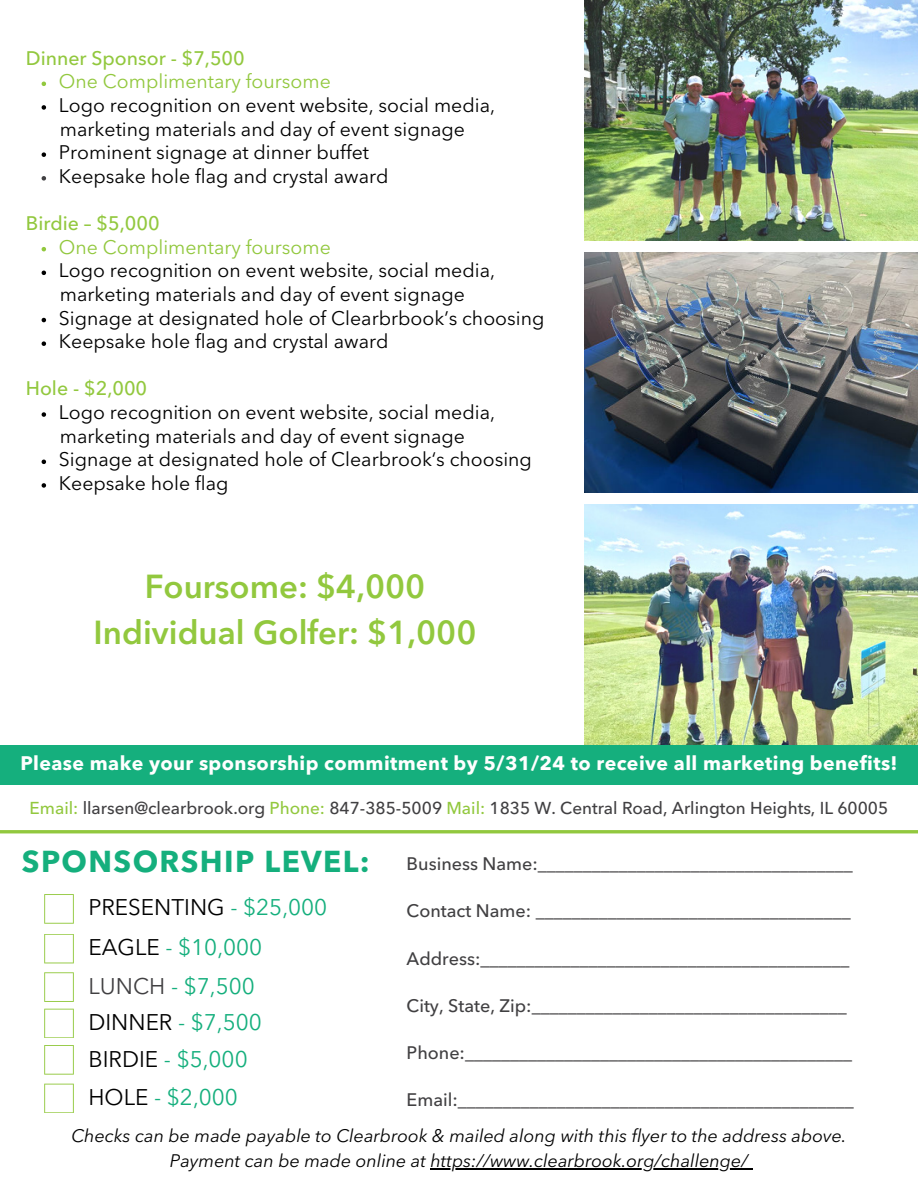
<style>
.page{position:relative;width:918px;height:1188px;background:#fff}
.page>*{position:absolute;margin:0;border:0;box-sizing:border-box;transform-origin:0 0}
.t1{font:600 33px/46.2px "Avenir Next LT Pro";color:#92c83e;text-align:center}
.t2{font:700 30px "Avenir Next LT Pro";letter-spacing:.045em;color:#15af7d}
.t3{font:22.5px/39.8px "Avenir Next LT Pro";color:#15af7d}
.t4{font:19.5px/23.7px "Avenir Next LT Pro";color:#000}
.t5{font:700 19.5px "Avenir Next LT Pro";letter-spacing:.02em;color:#fff}
.t6{font:19.5px "Avenir Next LT Pro";color:#92c83e}
.t7{font:500 19.5px "Avenir Next LT Pro";color:#92c83e}
.t8{font:500 18px "Avenir Next LT Pro";color:#414042}
.t9{font:italic 18px/24.8px "Avenir Next LT Pro";color:#000;text-align:center}
.t10{font:500 17.1px "Avenir Next LT Pro";color:#414042}
.s1{color:#92c83e}
.s2{color:#000}
.s3{color:#414042}
</style>
<div class="page">
<img style="left:584px;top:0;width:334px;height:241px">
<img style="left:584px;top:252px;width:334px;height:241px">
<img style="left:584px;top:504px;width:334px;height:241px">
<hr style="left:0;top:830px;width:918px;height:3px;background:#92c83e">
<svg style="left:44px;top:894px;width:30px;height:30px"></svg>
<svg style="left:44px;top:934px;width:30px;height:29px"></svg>
<svg style="left:44px;top:1045px;width:30px;height:30px"></svg>
<svg style="left:44px;top:1084px;width:30px;height:29px"></svg>
<div style="left:0;top:745px;width:918px;height:40px;background:#15af7d"></div>
<svg style="left:42px;top:82px;width:4px;height:4px"></svg>
<svg style="left:42px;top:105px;width:4px;height:5px"></svg>
<svg style="left:42px;top:152px;width:4px;height:5px"></svg>
<svg style="left:42px;top:176px;width:4px;height:5px"></svg>
<svg style="left:42px;top:247px;width:4px;height:4px"></svg>
<svg style="left:42px;top:271px;width:4px;height:4px"></svg>
<svg style="left:42px;top:318px;width:4px;height:4px"></svg>
<svg style="left:42px;top:341px;width:4px;height:5px"></svg>
<svg style="left:42px;top:412px;width:4px;height:5px"></svg>
<svg style="left:42px;top:460px;width:4px;height:4px"></svg>
<svg style="left:42px;top:483px;width:4px;height:5px"></svg>
<hr style="left:431px;top:1168px;width:317px;height:1px;background:#000">
<svg style="left:44px;top:972px;width:30px;height:30px"></svg>
<svg style="left:44px;top:1009px;width:30px;height:29px"></svg>
<p class="t7" style="left:26px;top:46px;width:221px">Dinner Sponsor - $7,500</p>
<p class="t6" style="left:59px;top:70px;width:273px">One Complimentary foursome</p>
<p class="t4" style="left:59px;top:93px;width:438px">Logo recognition on event website, social media, marketing materials and day of event signage Prominent signage at dinner buffet<br>Keepsake hole flag and crystal award</p>
<p class="t7" style="left:26px;top:212px;width:135px">Birdie – $5,000</p>
<p class="t6" style="left:59px;top:235px;width:273px">One Complimentary foursome</p>
<p class="t4" style="left:59px;top:259px;width:487px">Logo recognition on event website, social media, marketing materials and day of event signage<br>Signage at designated hole of Clearbrbook’s choosing Keepsake hole flag and crystal award</p>
<p class="t7" style="left:26px;top:377px;width:123px">Hole - $2,000</p>
<p class="t4" style="left:59px;top:400px;width:474px">Logo recognition on event website, social media, marketing materials and day of event signage Signage at designated hole of Clearbrook‘s choosing Keepsake hole flag</p>
<h1 class="t1" style="left:94px;top:563px;width:384px">Foursome: $4,000<br>Individual Golfer: $1,000</h1>
<p class="t5" style="left:20px;top:751px;width:879px">Please make your sponsorship commitment by 5/31/24 to receive all marketing benefits!</p>
<p class="t10" style="left:30px;top:798px;width:860px"><span class="s1">Email:</span> llarsen@clearbrook.org <span class="s1">Phone:</span> 847-385-5009 <span class="s1">Mail:</span> 1835 W. Central Road, Arlington Heights, IL 60005</p>
<h2 class="t2" style="left:22px;top:843px;width:349px">SPONSORSHIP LEVEL:</h2>
<p class="t3" style="left:88px;top:888px;width:240px"><span class="s2">PRESENTING</span> - $25,000<br><span class="s2">EAGLE</span> - $10,000</p>
<p class="t3" style="left:88px;top:968px;width:175px;line-height:36.3px"><span class="s3">LUNCH</span> - $7,500<br><span class="s2">DINNER</span> - $7,500</p>
<p class="t3" style="left:88px;top:1039px;width:161px;line-height:38.8px"><span class="s2">BIRDIE</span> - $5,000<br><span class="s2">HOLE</span> - $2,000</p>
<p class="t8" style="left:407px;top:853px;width:448px">Business Name:___________________________________</p>
<p class="t8" style="left:407px;top:900px;width:446px">Contact Name: ___________________________________</p>
<p class="t8" style="left:407px;top:948px;width:444px">Address:_________________________________________</p>
<p class="t8" style="left:407px;top:995px;width:442px">City, State, Zip:___________________________________</p>
<p class="t8" style="left:407px;top:1042px;width:447px">Phone:___________________________________________</p>
<p class="t8" style="left:407px;top:1089px;width:449px">Email:____________________________________________</p>
<p class="t9" style="left:71px;top:1124px;width:777px">Checks can be made payable to Clearbrook &amp; mailed along with this flyer to the address above.<br>Payment can be made online at https://www.clearbrook.org/challenge/</p>
</div>
